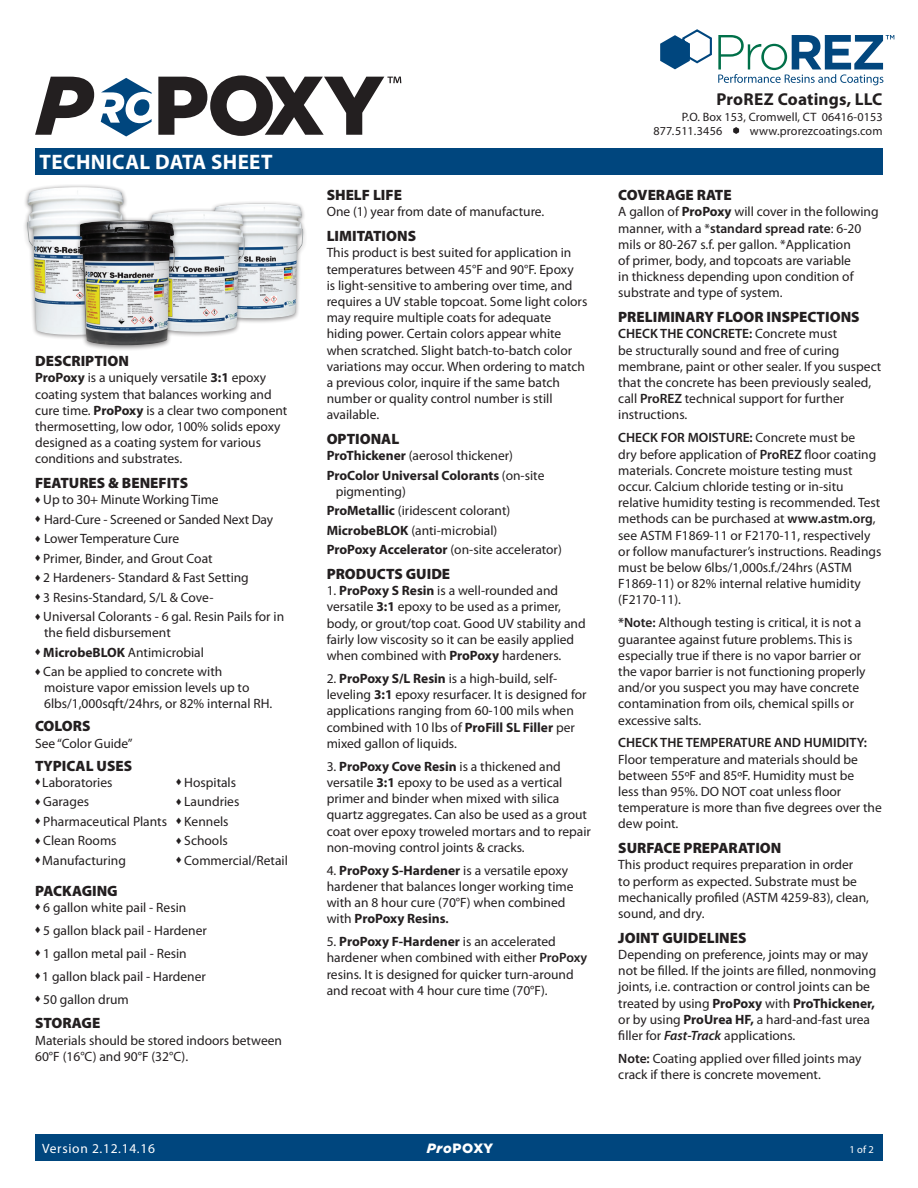
<style>
.page{position:relative;width:918px;height:1188px;background:#fff}
.page>*{position:absolute;margin:0;border:0;box-sizing:border-box;transform-origin:0 0}
.t1{font:700 21px "Myriad Pro";letter-spacing:.02em;color:#fff}
.t2{font:600 18px "Myriad Pro";color:#fff}
.t3{font:700 17.25px "Myriad Pro";letter-spacing:.01em;color:#231f20}
.t4{font:900 15px "Myriad Pro";color:#231f20}
.t5{font:13.5px/16.2px "Myriad Pro";color:#231f20}
.t6{font:700 13.5px/19.5px "Myriad Pro";color:#231f20}
.t7{font:600 13.5px "Myriad Pro";color:#231f20}
.t8{font:13.5px "Myriad Pro";letter-spacing:.05em;color:#fff}
.t9{font:900 13.5px "Gotham";color:#fff}
.t10{font:12.15px/13.5px "Myriad Pro";letter-spacing:.01em;color:#231f20}
.t11{font:10.5px "Myriad Pro";color:#fff}
.s1{font-weight:700}
.s2{font-weight:400}
.s3{font-weight:600}
.s4{font-style:italic}
.s5{font-weight:600;font-style:italic}
</style>
<div class="page">
<div style="left:35px;top:1134px;width:848px;height:27px;background:#00467e"></div>
<div style="left:35px;top:148px;width:848px;height:28px;background:#00467e"></div>
<svg style="left:35px;top:77px;width:59px;height:58px"></svg>
<svg style="left:101px;top:78px;width:51px;height:58px"></svg>
<svg style="left:158px;top:75px;width:243px;height:61px"></svg>
<svg style="left:733px;top:127px;width:6px;height:7px"></svg>
<svg style="left:660px;top:29px;width:234px;height:56px"></svg>
<div style="left:208px;top:201px;width:99px;height:123px;background:#231f20;opacity:.5"></div>
<img style="left:213px;top:204px;width:90px;height:114px">
<div style="left:22px;top:184px;width:106px;height:157px;background:#231f20;opacity:.5"></div>
<img style="left:27px;top:187px;width:97px;height:148px">
<div style="left:145px;top:208px;width:104px;height:129px;background:#231f20;opacity:.5"></div>
<img style="left:150px;top:211px;width:95px;height:121px">
<div style="left:75px;top:217px;width:104px;height:134px;background:#231f20;opacity:.5"></div>
<img style="left:80px;top:220px;width:95px;height:125px">
<h1 class="t1" style="left:40px;top:150px;width:234px">TECHNICAL DATA SHEET</h1>
<h2 class="t2" style="left:40px;top:153px;width:189px">Date Issued: 10/01/2014</h2>
<p class="t4" style="left:35px;top:353px;width:95px">DESCRIPTION</p>
<p class="t5" style="left:35px;top:370px;width:254px"><span class="s1">ProPoxy</span> is a uniquely versatile <span class="s1">3:1</span> epoxy coating system that balances working and cure time. <span class="s1">ProPoxy</span> is a clear two component thermosetting, low odor, 100% solids epoxy designed as a coating system for various conditions and substrates.</p>
<p class="t4" style="left:35px;top:475px;width:154px">FEATURES &amp; BENEFITS</p>
<p class="t5" style="left:35px;top:492px;width:185px">◆ Up to 30+ Minute Working Time</p>
<p class="t5" style="left:35px;top:511px;width:240px">◆ Hard-Cure - Screened or Sanded Next Day</p>
<p class="t5" style="left:35px;top:531px;width:146px">◆ Lower Temperature Cure</p>
<p class="t5" style="left:35px;top:550px;width:179px">◆ Primer, Binder, and Grout Coat</p>
<p class="t5" style="left:35px;top:570px;width:215px">◆ 2 Hardeners- Standard &amp; Fast Setting</p>
<p class="t5" style="left:35px;top:589px;width:180px">◆ 3 Resins-Standard, S/L &amp; Cove-</p>
<p class="t5" style="left:44px;top:609px;width:242px;text-indent:-9px">◆ Universal Colorants - 6 gal. Resin Pails for in the field disbursement</p>
<p class="t5" style="left:35px;top:644px;width:170px">◆ <span class="s1">MicrobeBLOK</span> Antimicrobial</p>
<p class="t5" style="left:44px;top:664px;width:230px;text-indent:-9px">◆ Can be applied to concrete with moisture vapor emission levels up to<br>6lbs/1,000sqft/24hrs, or 82% internal RH.</p>
<p class="t4" style="left:35px;top:718px;width:57px">COLORS</p>
<p class="t5" style="left:35px;top:735px;width:99px">See “Color Guide”</p>
<p class="t4" style="left:35px;top:757px;width:99px">TYPICAL USES</p>
<p class="t5" style="left:35px;top:774px;width:79px">◆ Laboratories</p>
<p class="t5" style="left:176px;top:774px;width:62px">◆ Hospitals</p>
<p class="t5" style="left:35px;top:794px;width:56px">◆ Garages</p>
<p class="t5" style="left:176px;top:794px;width:65px">◆ Laundries</p>
<p class="t5" style="left:35px;top:813px;width:195px">◆ Pharmaceutical Plants ◆ Kennels</p>
<p class="t5" style="left:35px;top:833px;width:83px">◆ Clean Rooms</p>
<p class="t5" style="left:176px;top:833px;width:53px">◆ Schools</p>
<p class="t5" style="left:35px;top:852px;width:92px">◆ Manufacturing</p>
<p class="t5" style="left:176px;top:852px;width:113px">◆ Commercial/Retail</p>
<p class="t4" style="left:35px;top:882px;width:84px">PACKAGING</p>
<p class="t5" style="left:35px;top:899px;width:153px">◆ 6 gallon white pail - Resin</p>
<p class="t5" style="left:35px;top:922px;width:173px">◆ 5 gallon black pail - Hardener</p>
<p class="t5" style="left:35px;top:945px;width:153px">◆ 1 gallon metal pail - Resin</p>
<p class="t5" style="left:35px;top:968px;width:172px">◆ 1 gallon black pail - Hardener</p>
<p class="t5" style="left:35px;top:991px;width:95px">◆ 50 gallon drum</p>
<p class="t4" style="left:35px;top:1015px;width:67px">STORAGE</p>
<p class="t5" style="left:35px;top:1032px;width:248px">Materials should be stored indoors between<br>60°F (16°C) and 90°F (32°C).</p>
<p class="t4" style="left:327px;top:187px;width:77px">SHELF LIFE</p>
<p class="t5" style="left:327px;top:204px;width:219px">One (1) year from date of manufacture.</p>
<p class="t4" style="left:327px;top:228px;width:91px">LIMITATIONS</p>
<p class="t5" style="left:327px;top:245px;width:262px">This product is best suited for application in temperatures between 45°F and 90°F. Epoxy<br>is light-sensitive to ambering over time, and requires a UV stable topcoat. Some light colors may require multiple coats for adequate hiding power. Certain colors appear white when scratched. Slight batch-to-batch color variations may occur. When ordering to match a previous color, inquire if the same batch number or quality control number is still available.</p>
<p class="t4" style="left:327px;top:431px;width:74px">OPTIONAL</p>
<p class="t6" style="left:327px;top:446px;width:219px">ProThickener <span class="s2">(aerosol thickener)<br></span>ProColor Universal Colorants <span class="s2">(on-site</span></p>
<p class="t5" style="left:327px;top:482px;width:237px;line-height:19.5px;text-indent:9px">pigmenting)<br><span class="s1">ProMetallic</span> (iridescent colorant)<br><span class="s1">MicrobeBLOK</span> (anti-microbial)<br><span class="s1">ProPoxy Accelerator</span> (on-site accelerator)</p>
<p class="t4" style="left:327px;top:565px;width:125px">PRODUCTS GUIDE</p>
<p class="t5" style="left:327px;top:583px;width:261px">1. <span class="s1">ProPoxy S Resin</span> is a well-rounded and versatile <span class="s1">3:1</span> epoxy to be used as a primer, body, or grout/top coat. Good UV stability and fairly low viscosity so it can be easily applied when combined with <span class="s1">ProPoxy</span> hardeners.</p>
<p class="t5" style="left:327px;top:671px;width:262px">2. <span class="s1">ProPoxy S/L Resin</span> is a high-build, self&shy;leveling <span class="s1">3:1</span> epoxy resurfacer. It is designed for applications ranging from 60-100 mils when combined with 10 lbs of <span class="s1">ProFill SL Filler</span> per mixed gallon of liquids.</p>
<p class="t5" style="left:327px;top:758px;width:266px">3. <span class="s1">ProPoxy Cove Resin</span> is a thickened and versatile <span class="s1">3:1</span> epoxy to be used as a vertical primer and binder when mixed with silica quartz aggregates. Can also be used as a grout coat over epoxy troweled mortars and to repair non-moving control joints &amp; cracks.</p>
<p class="t5" style="left:327px;top:862px;width:248px">4. <span class="s1">ProPoxy S-Hardener</span> is a versatile epoxy hardener that balances longer working time with an 8 hour cure (70°F) when combined with <span class="s1">ProPoxy Resins</span><span class="s3">.</span></p>
<p class="t5" style="left:327px;top:934px;width:262px">5. <span class="s1">ProPoxy F-Hardener</span> is an accelerated hardener when combined with either <span class="s3">ProPoxy </span>resins. It is designed for quicker turn-around and recoat with 4 hour cure time (70°F).</p>
<p class="t8" style="left:42px;top:1141px;width:114px">Version 2.12.14.16</p>
<p class="t9" style="left:427px;top:1139px;width:68px"><span class="s4">Pro</span>POXY</p>
<p class="t3" style="left:717px;top:89px;width:168px">ProREZ Coatings, LLC</p>
<p class="t10" style="left:654px;top:111px;width:231px;text-indent:28px">P.O. Box 153, Cromwell, CT 06416-0153<br>877.511.3456</p>
<p class="t10" style="left:750px;top:124px;width:134px">www.prorezcoatings.com</p>
<p class="t4" style="left:618px;top:187px;width:115px">COVERAGE RATE</p>
<p class="t5" style="left:618px;top:204px;width:262px">A gallon of <span class="s1">ProPoxy</span> will cover in the following manner, with a *<span class="s3">standard spread rate</span>: 6-20 mils or 80-267 s.f. per gallon. *Application<br>of primer, body, and topcoats are variable<br>in thickness depending upon condition of substrate and type of system.</p>
<p class="t4" style="left:618px;top:309px;width:243px">PRELIMINARY FLOOR INSPECTIONS</p>
<p class="t5" style="left:618px;top:326px;width:265px"><span class="s3">CHECK THE CONCRETE:</span> Concrete must<br>be structurally sound and free of curing membrane, paint or other sealer. If you suspect that the concrete has been previously sealed, call <span class="s3">ProREZ</span> technical support for further instructions.</p>
<p class="t5" style="left:618px;top:430px;width:265px"><span class="s3">CHECK FOR MOISTURE:</span> Concrete must be<br>dry before application of <span class="s3">ProREZ</span> floor coating materials. Concrete moisture testing must occur. Calcium chloride testing or in-situ relative humidity testing is recommended. Test methods can be purchased at <span class="s3">www.astm.org</span>, see ASTM F1869-11 or F2170-11, respectively or follow manufacturer’s instructions. Readings must be below 6lbs/1,000s.f./24hrs (ASTM F1869-11) or 82% internal relative humidity (F2170-11).</p>
<p class="t5" style="left:618px;top:615px;width:249px"><span class="s3">*Note:</span> Although testing is critical, it is not a guarantee against future problems. This is especially true if there is no vapor barrier or the vapor barrier is not functioning properly and/or you suspect you may have concrete contamination from oils, chemical spills or excessive salts.</p>
<p class="t7" style="left:618px;top:735px;width:250px">CHECK THE TEMPERATURE AND HUMIDITY:</p>
<p class="t5" style="left:618px;top:751px;width:265px">Floor temperature and materials should be between 55ºF and 85ºF. Humidity must be<br>less than 95%. DO NOT coat unless floor temperature is more than five degrees over the dew point.</p>
<p class="t4" style="left:618px;top:840px;width:165px">SURFACE PREPARATION</p>
<p class="t5" style="left:618px;top:857px;width:252px">This product requires preparation in order<br>to perform as expected. Substrate must be mechanically profiled (ASTM 4259-83), clean, sound, and dry.</p>
<p class="t4" style="left:618px;top:929px;width:130px">JOINT GUIDELINES</p>
<p class="t5" style="left:618px;top:947px;width:259px">Depending on preference, joints may or may not be filled. If the joints are filled, nonmoving joints, i.e. contraction or control joints can be treated by using <span class="s1">ProPoxy</span> with <span class="s1">ProThickener, </span>or by using <span class="s1">ProUrea HF,</span> a hard-and-fast urea filler for <span class="s5">Fast-Track</span> applications.</p>
<p class="t5" style="left:618px;top:1051px;width:245px"><span class="s3">Note:</span> Coating applied over filled joints may crack if there is concrete movement.</p>
<p class="t11" style="left:850px;top:1143px;width:26px">1 of 2</p>
</div>
